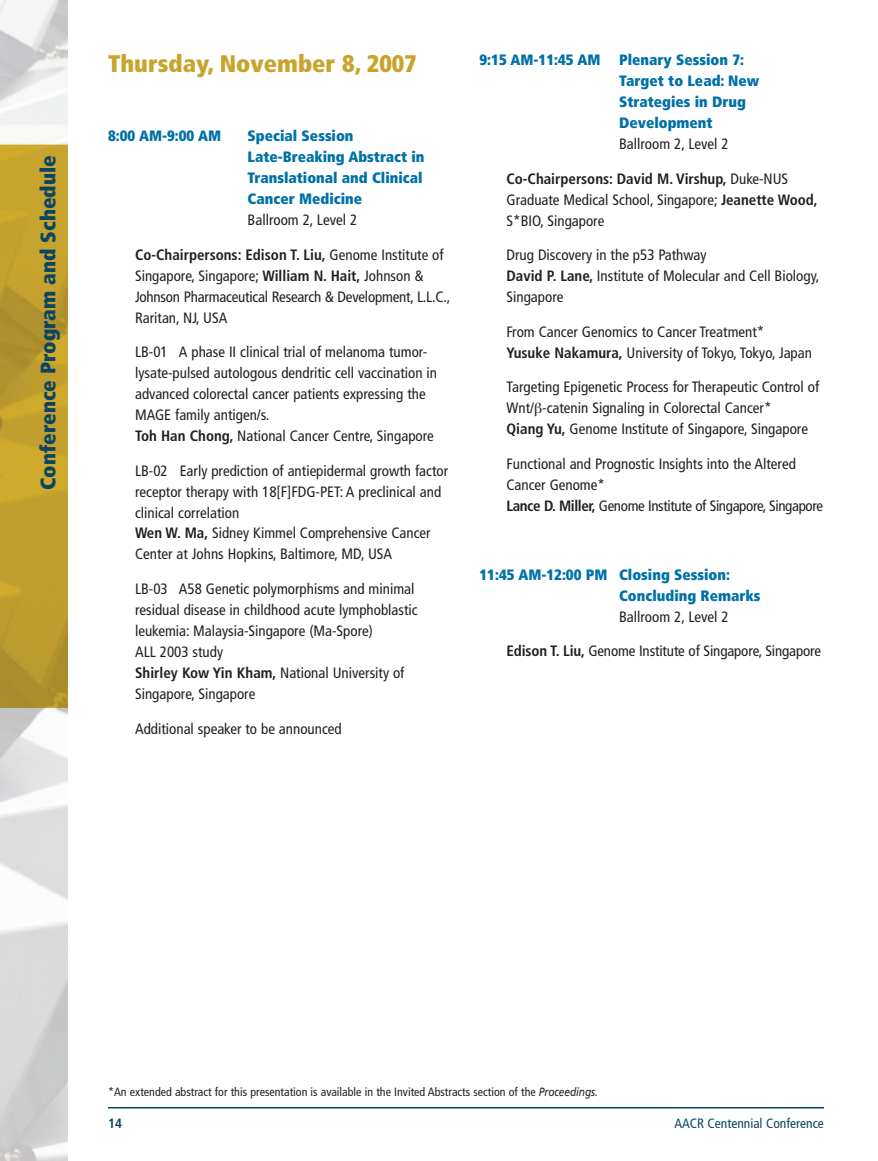
<style>
.page{position:relative;width:878px;height:1161px;background:#fff}
.page>*{position:absolute;margin:0;border:0;box-sizing:border-box;transform-origin:0 0}
.t1{font:900 condensed 24px "Frutiger";color:#c8a42d}
.t2{font:900 condensed 21px "Frutiger";color:#0b4562}
.t3{font:condensed 15px/21px "Frutiger";color:#231f20}
.t4{font:900 condensed 15px/21px "Frutiger";color:#0071a7}
.t5{font:condensed 13.5px "Frutiger";color:#0b4562}
.t6{font:700 condensed 13.5px "Frutiger";color:#0b4562}
.t7{font:condensed 12px "Frutiger";color:#231f20}
.s1{font-weight:700}
.s2{font-style:italic;font-stretch:normal}
</style>
<div class="page">
<hr style="left:108px;top:1107px;width:716px;height:1px;background:#0b4562">
<img style="left:0;top:0;width:67px;height:1161px">
<h2 class="t2" style="left:40px;top:490px;width:336px;rotate:-90deg">Conference Program and Schedule</h2>
<h1 class="t1" style="left:108px;top:54px;width:310px">Thursday, November 8, 2007</h1>
<p class="t4" style="left:108px;top:126px;width:115px">8:00 AM-9:00 AM</p>
<p class="t4" style="left:248px;top:126px;width:178px">Special Session<br>Late-Breaking Abstract in<br>Translational and Clinical<br>Cancer Medicine</p>
<p class="t3" style="left:248px;top:210px;width:111px">Ballroom 2, Level 2</p>
<p class="t3" style="left:135px;top:245px;width:317px"><span class="s1">Co-Chairpersons: Edison T. Liu,</span> Genome Institute of Singapore, Singapore; <span class="s1">William N. Hait,</span> Johnson &amp; Johnson Pharmaceutical Research &amp; Development, L.L.C., Raritan, NJ, USA</p>
<p class="t3" style="left:135px;top:342px;width:303px">LB-01 A phase II clinical trial of melanoma tumor&shy;lysate-pulsed autologous dendritic cell vaccination in advanced colorectal cancer patients expressing the MAGE family antigen/s.<br><span class="s1">Toh Han Chong,</span> National Cancer Centre, Singapore</p>
<p class="t3" style="left:135px;top:461px;width:314px">LB-02 Early prediction of antiepidermal growth factor receptor therapy with 18[F]FDG-PET: A preclinical and clinical correlation<br><span class="s1">Wen W. Ma,</span> Sidney Kimmel Comprehensive Cancer Center at Johns Hopkins, Baltimore, MD, USA</p>
<p class="t3" style="left:135px;top:579px;width:284px">LB-03 A58 Genetic polymorphisms and minimal residual disease in childhood acute lymphoblastic leukemia: Malaysia-Singapore (Ma-Spore)<br>ALL 2003 study<br><span class="s1">Shirley Kow Yin Kham,</span> National University of Singapore, Singapore</p>
<p class="t3" style="left:135px;top:719px;width:208px">Additional speaker to be announced</p>
<p class="t4" style="left:619px;top:51px;width:142px;text-indent:-139px">9:15 AM-11:45 AM Plenary Session 7:<br>Target to Lead: New<br>Strategies in Drug<br>Development</p>
<p class="t3" style="left:619px;top:135px;width:111px">Ballroom 2, Level 2</p>
<p class="t3" style="left:506px;top:169px;width:313px"><span class="s1">Co-Chairpersons: David M. Virshup,</span> Duke-NUS<br>Graduate Medical School, Singapore; <span class="s1">Jeanette Wood,<br></span>S*BIO, Singapore</p>
<p class="t3" style="left:506px;top:246px;width:314px">Drug Discovery in the p53 Pathway<br><span class="s1">David P. Lane,</span> Institute of Molecular and Cell Biology,<br>Singapore</p>
<p class="t3" style="left:506px;top:322px;width:307px">From Cancer Genomics to Cancer Treatment*<br><span class="s1">Yusuke Nakamura,</span> University of Tokyo, Tokyo, Japan</p>
<p class="t3" style="left:506px;top:378px;width:314px">Targeting Epigenetic Process for Therapeutic Control of<br>Wnt/ -catenin Signaling in Colorectal Cancer*<br><span class="s1">Qiang Yu,</span> Genome Institute of Singapore, Singapore</p>
<p class="t3" style="left:506px;top:454px;width:318px">Functional and Prognostic Insights into the Altered<br>Cancer Genome*<br><span class="s1">Lance D. Miller,</span> Genome Institute of Singapore, Singapore</p>
<p class="t4" style="left:619px;top:565px;width:143px;text-indent:-139px">11:45 AM-12:00 PM Closing Session:<br>Concluding Remarks</p>
<p class="t3" style="left:619px;top:607px;width:111px">Ballroom 2, Level 2</p>
<p class="t3" style="left:506px;top:642px;width:316px"><span class="s1">Edison T. Liu,</span> Genome Institute of Singapore, Singapore</p>
<p class="t7" style="left:108px;top:1087px;width:491px">*An extended abstract for this presentation is available in the Invited Abstracts section of the <span class="s2">Proceedings.</span></p>
<p class="t6" style="left:108px;top:1118px;width:16px">14</p>
<p class="t5" style="left:674px;top:1118px;width:151px">AACR Centennial Conference</p>
</div>
